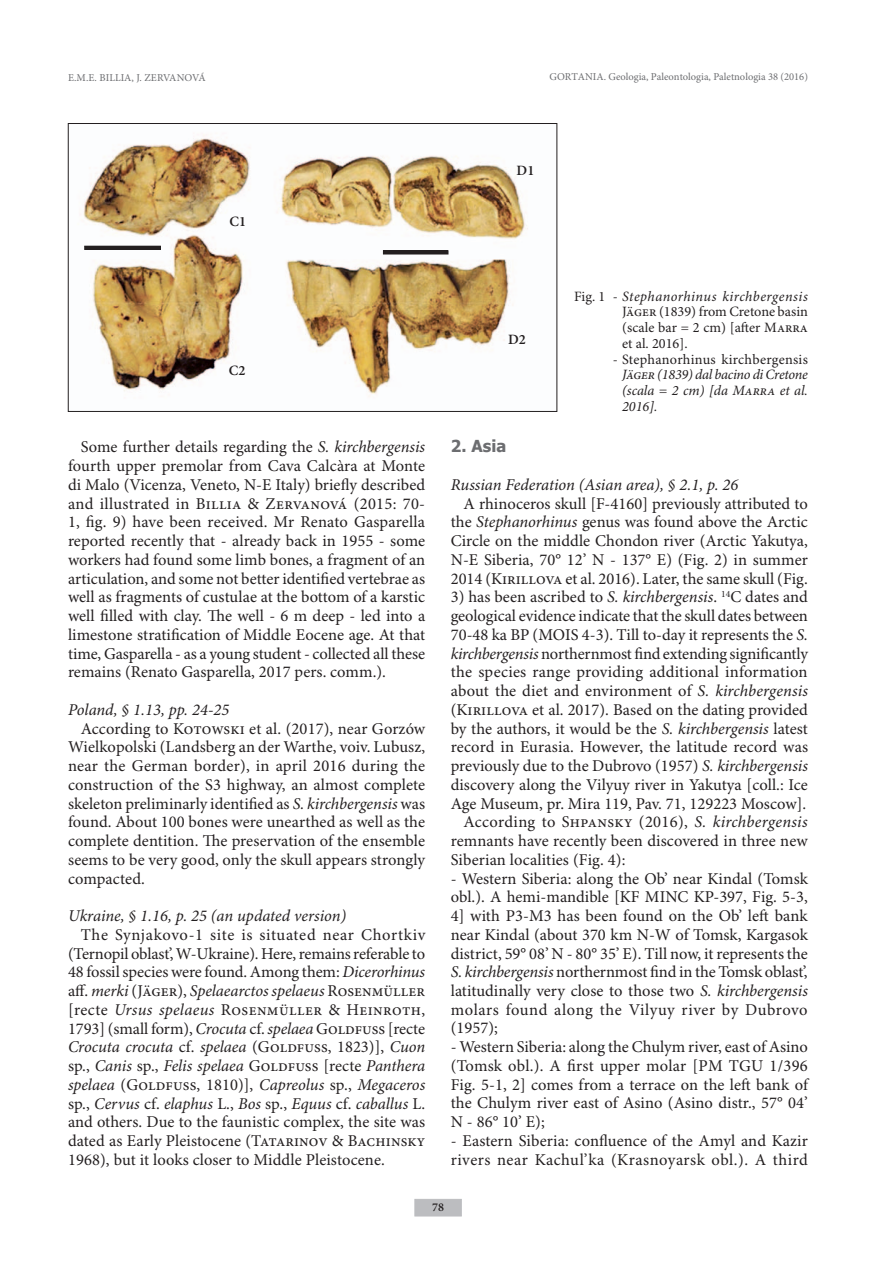
<style>
.page{position:relative;width:893px;height:1263px;background:#fff}
.page>*{position:absolute;margin:0;border:0;box-sizing:border-box;transform-origin:0 0}
.t1{font:16.5px/18.8px "Minion Pro";letter-spacing:.005em;color:#231f20;text-align:justify}
.t2{font:italic 16.5px "Minion Pro";color:#231f20}
.t3{font:16.5px "Minion Pro";letter-spacing:.025em;color:#231f20}
.t4{font:700 16.5px "Tahoma";color:#6c6d70}
.t5{font:14.25px/15.8px "Minion Pro";color:#231f20;text-align:justify}
.t6{font:italic 14.25px/15.8px "Minion Pro";letter-spacing:-.01em;color:#231f20;text-align:justify}
.t7{font:600 14.25px "Minion Pro";color:#231f20}
.t8{font:600 12px "Minion Pro";color:#231f20}
.t9{font:10.5px "Minion Pro";color:#6c6d70}
.s1{font-style:italic}
</style>
<div class="page">
<div style="left:415px;top:1199px;width:46px;height:17px;background:#bcbdc0"></div>
<img style="left:83px;top:134px;width:445px;height:263px">
<div style="left:68px;top:123px;width:489px;height:289px;border:1px solid #231f20"></div>
<div style="left:85px;top:246px;width:76px;height:3px;border:1px solid #231f20"></div>
<div style="left:383px;top:251px;width:65px;height:3px;border:1px solid #231f20"></div>
<p class="t9" style="left:68px;top:71px;width:44px">E.M.E. Billia</p>
<p class="t9" style="left:132px;top:71px;width:28px">, J. Zervanov</p>
<p class="t9" style="left:198px;top:71px;width:9px">á</p>
<p class="t9" style="left:549px;top:71px;width:260px">GORTANIA. Geologia, Paleontologia, Paletnologia 38 (2016)</p>
<p class="t7" style="left:230px;top:213px;width:18px">C1</p>
<p class="t7" style="left:517px;top:162px;width:19px">D1</p>
<p class="t7" style="left:229px;top:362px;width:18px">C2</p>
<p class="t1" style="left:68px;top:438px;width:359px;text-indent:13px">Some further details regarding the <span class="s1">S. kirchbergensis </span>fourth upper premolar from Cava Calcàra at Monte di Malo (Vicenza, Veneto, N-E Italy) briefly described and illustrated in Billia &amp; Zervanová (2015: 70- 1, fig. 9) have been received. Mr Renato Gasparella reported recently that - already back in 1955 - some workers had found some limb bones, a fragment of an articulation, and some not better identified vertebrae as well as fragments of custulae at the bottom of a karstic well filled with clay. The well - 6 m deep - led into a limestone stratification of Middle Eocene age. At that time, Gasparella - as a young student - collected all these remains (Renato Gasparella, 2017 pers. comm.).</p>
<p class="t2" style="left:68px;top:700px;width:163px">Poland, § 1.13, pp. 24-25</p>
<p class="t1" style="left:68px;top:720px;width:359px;text-indent:13px">According to Kotowski et al. (2017), near Gorzów Wielkopolski (Landsberg an der Warthe, voiv. Lubusz, near the German border), in april 2016 during the construction of the S3 highway, an almost complete skeleton preliminarly identified as <span class="s1">S. kirchbergensis</span> was found. About 100 bones were unearthed as well as the complete dentition. The preservation of the ensemble seems to be very good, only the skull appears strongly compacted.</p>
<p class="t2" style="left:68px;top:906px;width:280px">Ukraine, § 1.16, p. 25 (an updated version)</p>
<p class="t1" style="left:68px;top:926px;width:359px;text-indent:13px">The Synjakovo-1 site is situated near Chortkiv (Ternopil oblast’, W-Ukraine). Here, remains referable to 48 fossil species were found. Among them: <span class="s1">Dicerorhinus </span>aff. <span class="s1">merki</span> (Jäger), <span class="s1">Spelaearctos spelaeus</span> Rosenmüller [recte <span class="s1">Ursus spelaeus</span> Rosenmüller &amp; Heinroth, 1793] (small form), <span class="s1">Crocuta</span> cf. <span class="s1">spelaea</span> Goldfuss [recte <span class="s1">Crocuta crocuta</span> cf. <span class="s1">spelaea</span> (Goldfuss, 1823)], <span class="s1">Cuon </span>sp., <span class="s1">Canis</span> sp., <span class="s1">Felis spelaea</span> Goldfuss [recte <span class="s1">Panthera spelaea</span> (Goldfuss, 1810)], <span class="s1">Capreolus</span> sp., <span class="s1">Megaceros </span>sp., <span class="s1">Cervus</span> cf. <span class="s1">elaphus</span> L., <span class="s1">Bos</span> sp., <span class="s1">Equus</span> cf. <span class="s1">caballus</span> L. and others. Due to the faunistic complex, the site was dated as Early Pleistocene (Tatarinov &amp; Bachinsky 1968), but it looks closer to Middle Pleistocene.</p>
<p class="t7" style="left:508px;top:331px;width:19px">D2</p>
<p class="t5" style="left:622px;top:289px;width:187px;text-indent:-48px">Fig. 1 - <span class="s1">Stephanorhinus kirchbergensis </span>Jäger (1839) from Cretone basin (scale bar = 2 cm) [after Marra et al. 2016].</p>
<p class="t5" style="left:613px;top:352px;width:197px">- Stephanorhinus kirchbergensis</p>
<p class="t6" style="left:622px;top:367px;width:187px">Jäger (1839) dal bacino di Cretone (scala = 2 cm) [da Marra et al.<br>2016].</p>
<p class="t4" style="left:451px;top:435px;width:57px">2. Asia</p>
<p class="t2" style="left:451px;top:475px;width:289px">Russian Federation (Asian area), § 2.1, p. 26</p>
<p class="t1" style="left:451px;top:495px;width:359px;text-indent:13px">A rhinoceros skull [F-4160] previously attributed to the <span class="s1">Stephanorhinus</span> genus was found above the Arctic Circle on the middle Chondon river (Arctic Yakutya, N-E Siberia, 70° 12’ N - 137° E) (Fig. 2) in summer 2014 (Kirillova et al. 2016). Later, the same skull (Fig.</p>
<p class="t1" style="left:451px;top:588px;width:359px">3) has been ascribed to <span class="s1">S. kirchbergensis</span>. <sup>14</sup>C dates and</p>
<p class="t1" style="left:451px;top:607px;width:359px">geological evidence indicate that the skull dates between</p>
<p class="t1" style="left:451px;top:626px;width:359px">70-48 ka BP (MOIS 4-3). Till to-day it represents the <span class="s1">S.</span></p>
<p class="t1" style="left:451px;top:645px;width:359px"><span class="s1">kirchbergensis</span> northernmost find extending significantly</p>
<p class="t1" style="left:451px;top:663px;width:358px">the species range providing additional information</p>
<p class="t1" style="left:451px;top:682px;width:359px">about the diet and environment of <span class="s1">S. kirchbergensis</span></p>
<p class="t1" style="left:451px;top:701px;width:359px">(Kirillova et al. 2017). Based on the dating provided</p>
<p class="t1" style="left:451px;top:719px;width:359px">by the authors, it would be the <span class="s1">S. kirchbergensis</span> latest</p>
<p class="t1" style="left:451px;top:738px;width:359px">record in Eurasia. However, the latitude record was</p>
<p class="t1" style="left:451px;top:757px;width:359px">previously due to the Dubrovo (1957) <span class="s1">S. kirchbergensis</span></p>
<p class="t1" style="left:451px;top:776px;width:359px">discovery along the Vilyuy river in Yakutya [coll.: Ice</p>
<p class="t1" style="left:451px;top:794px;width:357px">Age Museum, pr. Mira 119, Pav. 71, 129223 Moscow].</p>
<p class="t3" style="left:463px;top:812px;width:346px">According to Shpansky (2016), <span class="s1">S. kirchbergensis</span></p>
<p class="t1" style="left:451px;top:832px;width:359px">remnants have recently been discovered in three new</p>
<p class="t1" style="left:451px;top:851px;width:176px">Siberian localities (Fig. 4):</p>
<p class="t1" style="left:451px;top:869px;width:359px">- Western Siberia: along the Ob’ near Kindal (Tomsk obl.). A hemi-mandible [KF MINC KP-397, Fig. 5-3, 4] with P3-M3 has been found on the Ob’ left bank near Kindal (about 370 km N-W of Tomsk, Kargasok district, 59° 08’ N - 80° 35’ E). Till now, it represents the <span class="s1">S. kirchbergensis</span> northernmost find in the Tomsk oblast’, latitudinally very close to those two <span class="s1">S. kirchbergensis </span>molars found along the Vilyuy river by Dubrovo (1957);</p>
<p class="t1" style="left:451px;top:1038px;width:360px">- Western Siberia: along the Chulym river, east of Asino (Tomsk obl.). A first upper molar [PM TGU 1/396<br>Fig. 5-1, 2] comes from a terrace on the left bank of the Chulym river east of Asino (Asino distr., 57° 04’ N - 86° 10’ E);</p>
<p class="t1" style="left:451px;top:1132px;width:359px">- Eastern Siberia: confluence of the Amyl and Kazir rivers near Kachul’ka (Krasnoyarsk obl.). A third</p>
<p class="t8" style="left:432px;top:1199px;width:13px">78</p>
</div>
